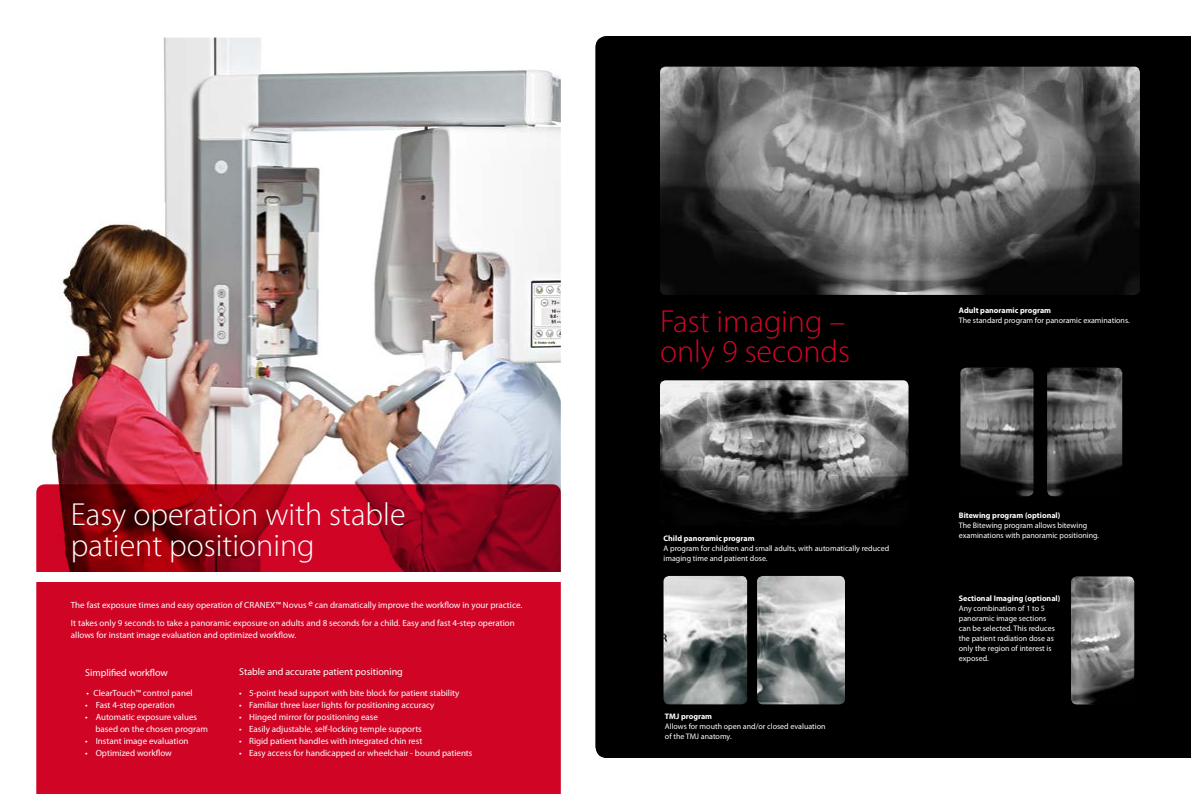
<style>
.page{position:relative;width:1191px;height:794px;background:#fff}
.page>*{position:absolute;margin:0;border:0;box-sizing:border-box;transform-origin:0 0}
.t1{font:300 32px/31px "Myriad Pro";color:#fff}
.t2{font:300 32px/30px "Myriad Pro";color:#d00525}
.t3{font:10px "Myriad Pro";color:#fff}
.t4{font:9px/17.7px "Myriad Pro";color:#fff}
.t5{font:8px/10px "Myriad Pro";color:#fff}
.t6{font:700 8px "Myriad Pro";color:#fff}
</style>
<div class="page">
<img style="left:51px;top:38px;width:510px;height:446px">
<svg style="left:36px;top:484px;width:525px;height:310px;background:#c10421"></svg>
<div style="left:23px;top:572px;width:560px;height:10px;background:#fff"></div>
<div style="left:595px;top:36px;width:596px;height:722px;background:#000"></div>
<img style="left:660px;top:380px;width:248px;height:146px">
<img style="left:660px;top:67px;width:480px;height:228px">
<img style="left:663px;top:576px;width:84px;height:128px">
<img style="left:757px;top:576px;width:88px;height:128px">
<img style="left:1071px;top:576px;width:63px;height:128px">
<img style="left:1047px;top:368px;width:75px;height:128px">
<img style="left:960px;top:368px;width:73px;height:128px">
<h1 class="t1" style="left:71px;top:500px;width:336px">Easy operation with stable patient positioning</h1>
<p class="t4" style="left:71px;top:596px;width:453px">The fast exposure times and easy operation of CRANEX™ Novus e can dramatically improve the workflow in your practice.<br>It takes only 9 seconds to take a panoramic exposure on adults and 8 seconds for a child. Easy and fast 4-step operation</p>
<p class="t4" style="left:71px;top:626px;width:227px">allows for instant image evaluation and optimized workflow.</p>
<p class="t3" style="left:85px;top:666px;width:84px">Simplified workflow</p>
<p class="t4" style="left:87px;top:684px;width:108px">• ClearTouch™ control panel</p>
<p class="t4" style="left:85px;top:696px;width:91px">• Fast 4-step operation</p>
<p class="t4" style="left:95px;top:711px;width:114px;line-height:12px;text-indent:-10px">• Automatic exposure values based on the chosen program</p>
<p class="t4" style="left:85px;top:732px;width:105px">• Instant image evaluation</p>
<p class="t4" style="left:85px;top:744px;width:88px">• Optimized workflow</p>
<p class="t3" style="left:239px;top:665px;width:165px">Stable and accurate patient positioning</p>
<p class="t4" style="left:239px;top:683px;width:222px">• 5-point head support with bite block for patient stability</p>
<p class="t4" style="left:239px;top:695px;width:197px">• Familiar three laser lights for positioning accuracy</p>
<p class="t4" style="left:239px;top:707px;width:140px">• Hinged mirror for positioning ease</p>
<p class="t4" style="left:239px;top:719px;width:184px">• Easily adjustable, self-locking temple supports</p>
<p class="t4" style="left:239px;top:731px;width:185px">• Rigid patient handles with integrated chin rest</p>
<p class="t4" style="left:239px;top:743px;width:235px">• Easy access for handicapped or wheelchair - bound patients</p>
<h1 class="t2" style="left:660px;top:306px;width:191px">Fast imaging – only 9 seconds</h1>
<p class="t6" style="left:959px;top:305px;width:94px">Adult panoramic program</p>
<p class="t5" style="left:959px;top:315px;width:172px">The standard program for panoramic examinations.</p>
<p class="t6" style="left:663px;top:532px;width:93px">Child panoramic program</p>
<p class="t5" style="left:663px;top:543px;width:227px">A program for children and small adults, with automatically reduced imaging time and patient dose.</p>
<p class="t6" style="left:665px;top:711px;width:49px">TMJ program</p>
<p class="t5" style="left:665px;top:721px;width:162px">Allows for mouth open and/or closed evaluation of the TMJ anatomy.</p>
<p class="t6" style="left:959px;top:510px;width:103px">Bitewing program (optional)</p>
<p class="t5" style="left:959px;top:520px;width:142px">The Bitewing program allows bitewing examinations with panoramic positioning.</p>
<p class="t6" style="left:959px;top:593px;width:103px">Sectional Imaging (optional)</p>
<p class="t5" style="left:959px;top:603px;width:97px">Any combination of 1 to 5 panoramic image sections can be selected. This reduces the patient radiation dose as only the region of interest is exposed.</p>
</div>
